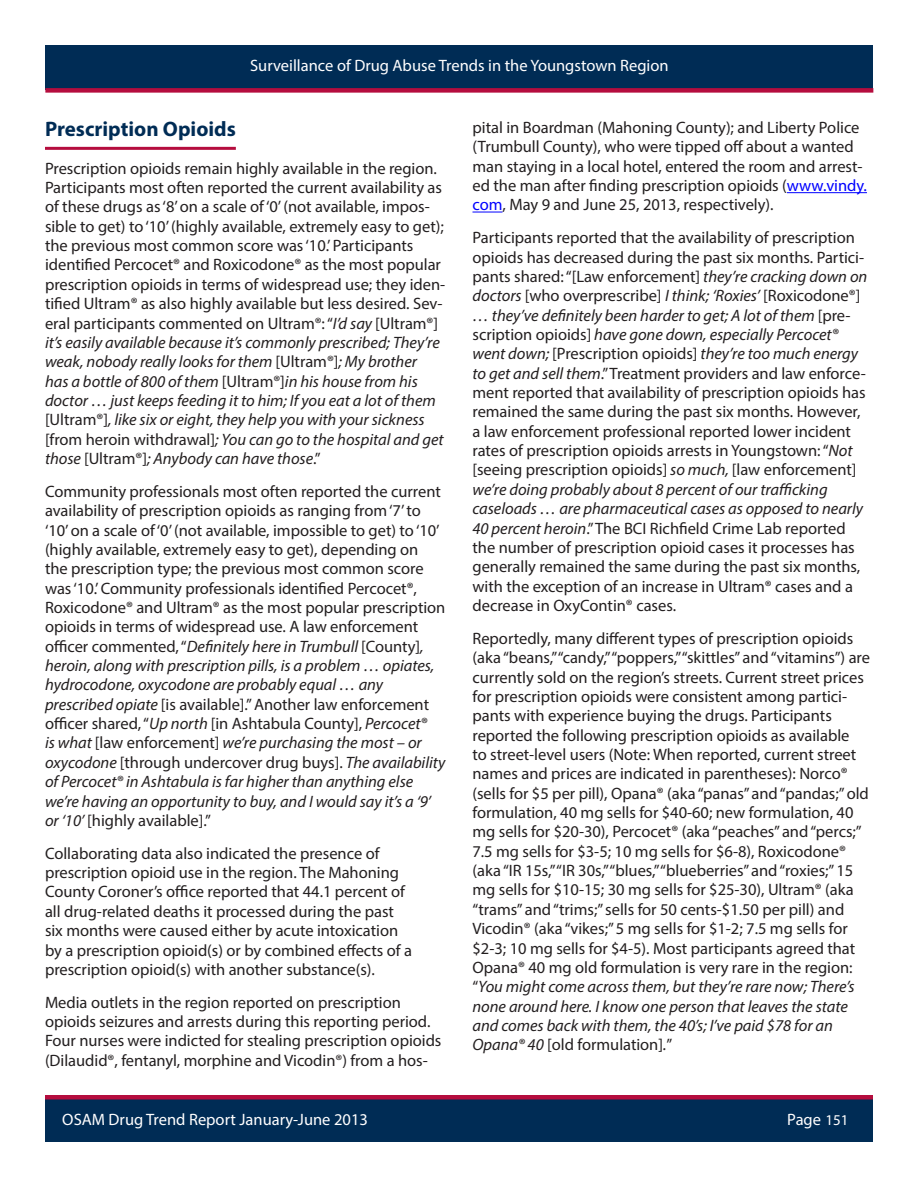
<style>
.page{position:relative;width:918px;height:1188px;background:#fff}
.page>*{position:absolute;margin:0;border:0;box-sizing:border-box;transform-origin:0 0}
.t1{font:700 21px "Myriad Pro";color:#002c55}
.t2{font:16.5px/19.4px "Myriad Pro";color:#231f20}
.t3{font:16.5px "Myriad Pro";color:#fff}
.s1{font-style:italic}
.s2{color:#00f}
.s3{font-size:15px}
</style>
<div class="page">
<div style="left:45px;top:45px;width:828px;height:45px;background:#002c55"></div>
<div style="left:45px;top:88px;width:828px;height:5px;background:#b50d3e"></div>
<div style="left:45px;top:1097px;width:828px;height:45px;background:#002c55"></div>
<div style="left:45px;top:1095px;width:828px;height:5px;background:#b50d3e"></div>
<hr style="left:45px;top:147px;width:191px;height:3px;background:#b50d3e">
<hr style="left:787px;top:192px;width:80px;height:1px;background:#00f">
<hr style="left:472px;top:212px;width:31px;height:1px;background:#00f">
<p class="t3" style="left:250px;top:55px;width:420px">Surveillance of Drug Abuse Trends in the Youngstown Region</p>
<p class="t1" style="left:45px;top:116px;width:192px">Prescription Opioids</p>
<p class="t2" style="left:45px;top:158px;width:402px">Prescription opioids remain highly available in the region.<br>Participants most often reported the current availability as of these drugs as ‘8’ on a scale of ‘0’ (not available, impos&shy;sible to get) to ‘10’ (highly available, extremely easy to get); the previous most common score was ‘10.’ Participants identified Percocet® and Roxicodone® as the most popular prescription opioids in terms of widespread use; they iden&shy;tified Ultram® as also highly available but less desired. Sev&shy;eral participants commented on Ultram®: “<span class="s1">I’d say</span> [Ultram®] <span class="s1">it’s easily available because it’s commonly prescribed; They’re weak, nobody really looks for them</span> [Ultram®]<span class="s1">; My brother<br>has a bottle of 800 of them</span> [Ultram®]<span class="s1">in his house from his doctor … just keeps feeding it to him; If you eat a lot of them </span>[Ultram®]<span class="s1">, like six or eight, they help you with your sickness </span>[from heroin withdrawal]<span class="s1">; You can go to the hospital and get those</span> [Ultram®]<span class="s1">; Anybody can have those</span>.”</p>
<p class="t2" style="left:45px;top:481px;width:402px">Community professionals most often reported the current availability of prescription opioids as ranging from ‘7’ to ‘10’ on a scale of ‘0’ (not available, impossible to get) to ‘10’ (highly available, extremely easy to get), depending on<br>the prescription type; the previous most common score was ‘10.’ Community professionals identified Percocet®, Roxicodone® and Ultram® as the most popular prescription opioids in terms of widespread use. A law enforcement officer commented, “<span class="s1">Definitely here in Trumbull</span> [County]<span class="s1">, heroin, along with prescription pills, is a problem … opiates, hydrocodone, oxycodone are probably equal … any prescribed opiate</span> [is available].” Another law enforcement officer shared, “<span class="s1">Up north</span> [in Ashtabula County], <span class="s1">Percocet®<br>is what</span> [law enforcement] <span class="s1">we’re purchasing the most – or oxycodone</span> [through undercover drug buys]. <span class="s1">The availability of Percocet® in Ashtabula is far higher than anything else we’re having an opportunity to buy, and I would say it’s a ‘9’ or ‘10’</span> [highly available].”</p>
<p class="t2" style="left:45px;top:843px;width:369px">Collaborating data also indicated the presence of prescription opioid use in the region. The Mahoning County Coroner’s office reported that 44.1 percent of all drug-related deaths it processed during the past six months were caused either by acute intoxication by a prescription opioid(s) or by combined effects of a prescription opioid(s) with another substance(s).</p>
<p class="t2" style="left:45px;top:992px;width:398px">Media outlets in the region reported on prescription opioids seizures and arrests during this reporting period.<br>Four nurses were indicted for stealing prescription opioids (Dilaudid®, fentanyl, morphine and Vicodin®) from a hos-</p>
<p class="t3" style="left:62px;top:1109px;width:307px">OSAM Drug Trend Report January-June 2013</p>
<p class="t2" style="left:472px;top:118px;width:396px">pital in Boardman (Mahoning County); and Liberty Police (Trumbull County), who were tipped off about a wanted man staying in a local hotel, entered the room and arrest&shy;ed the man after finding prescription opioids (<span class="s2">www.vindy. com</span>, May 9 and June 25, 2013, respectively).</p>
<p class="t2" style="left:472px;top:228px;width:396px">Participants reported that the availability of prescription opioids has decreased during the past six months. Partici&shy;pants shared: “[Law enforcement] <span class="s1">they’re cracking down on doctors</span> [who overprescribe] <span class="s1">I think; ‘Roxies’</span> [Roxicodone®] <span class="s1">… they’ve definitely been harder to get; A lot of them</span> [pre&shy;scription opioids] <span class="s1">have gone down, especially Percocet® went down;</span> [Prescription opioids] <span class="s1">they’re too much energy to get and sell them</span>.” Treatment providers and law enforce&shy;ment reported that availability of prescription opioids has remained the same during the past six months. However, a law enforcement professional reported lower incident rates of prescription opioids arrests in Youngstown: “<span class="s1">Not </span>[seeing prescription opioids] <span class="s1">so much,</span> [law enforcement] <span class="s1">we’re doing probably about 8 percent of our trafficking caseloads … are pharmaceutical cases as opposed to nearly 40 percent heroin</span>.” The BCI Richfield Crime Lab reported the number of prescription opioid cases it processes has generally remained the same during the past six months, with the exception of an increase in Ultram® cases and a decrease in OxyContin® cases.</p>
<p class="t2" style="left:472px;top:628px;width:399px">Reportedly, many different types of prescription opioids (aka “beans,” “candy,” “poppers,” “skittles” and “vitamins”) are currently sold on the region’s streets. Current street prices for prescription opioids were consistent among partici&shy;pants with experience buying the drugs. Participants reported the following prescription opioids as available<br>to street-level users (Note: When reported, current street names and prices are indicated in parentheses): Norco® (sells for $5 per pill), Opana® (aka “panas” and “pandas;” old formulation, 40 mg sells for $40-60; new formulation, 40 mg sells for $20-30), Percocet® (aka “peaches” and “percs;” 7.5 mg sells for $3-5; 10 mg sells for $6-8), Roxicodone® (aka “IR 15s,” “IR 30s,” “blues,” “blueberries” and “roxies;” 15 mg sells for $10-15; 30 mg sells for $25-30), Ultram® (aka “trams” and “trims;” sells for 50 cents-$1.50 per pill) and Vicodin® (aka “vikes;” 5 mg sells for $1-2; 7.5 mg sells for $2-3; 10 mg sells for $4-5). Most participants agreed that Opana® 40 mg old formulation is very rare in the region: “<span class="s1">You might come across them, but they’re rare now; There’s none around here. I know one person that leaves the state and comes back with them, the 40’s; I’ve paid $78 for an Opana® 40</span> [old formulation]<span class="s1">.</span>”</p>
<p class="t3" style="left:787px;top:1109px;width:63px">Page <span class="s3">151</span></p>
</div>
